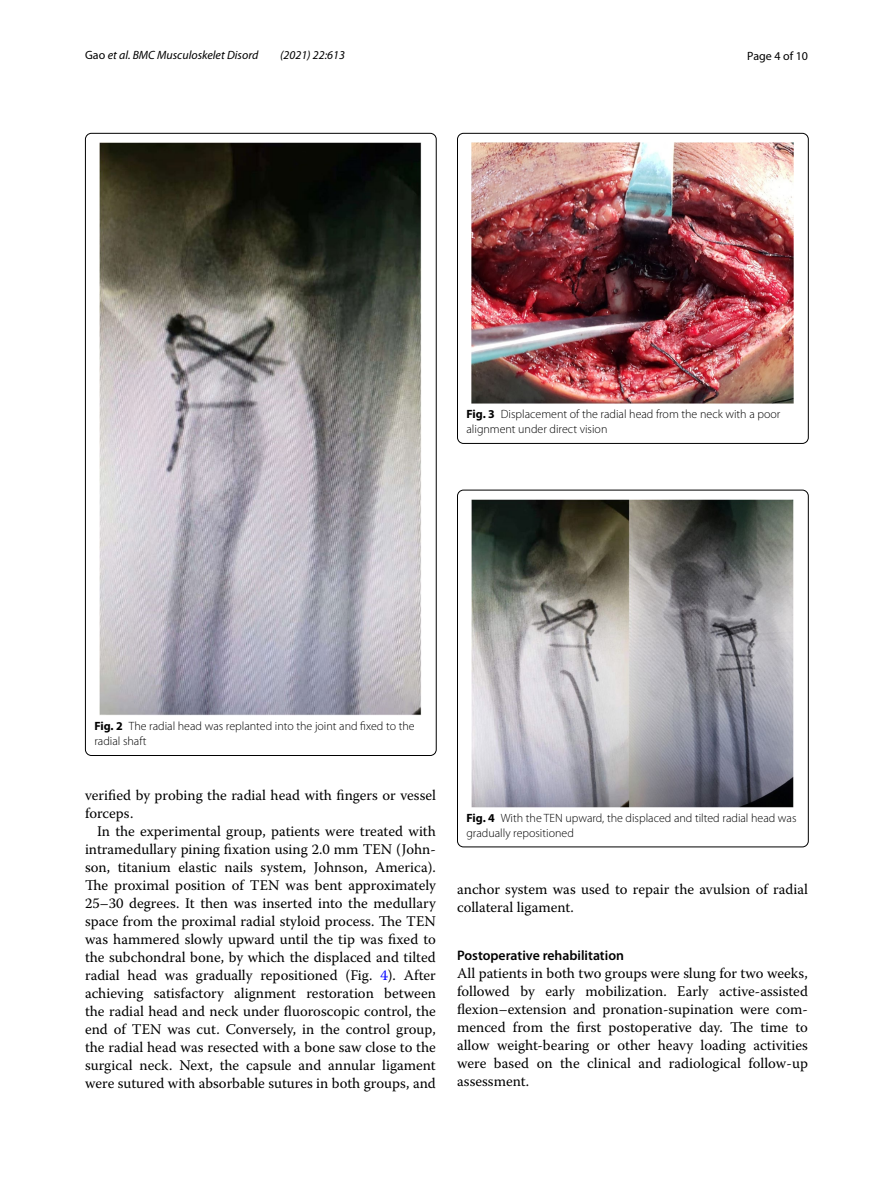
<style>
.page{position:relative;width:893px;height:1187px;background:#fff}
.page>*{position:absolute;margin:0;border:0;box-sizing:border-box;transform-origin:0 0}
.t1{font:14.7px/18px "Warnock Pro";color:#000}
.t2{font:600 13.8px "Myriad Pro";color:#000}
.t3{font:300 12px/15px "Myriad Pro";color:#000}
.t4{font:italic 12px "Myriad Pro";color:#000}
.t5{font:12px "Myriad Pro";color:#000}
.s1{font-style:normal}
.s2{font-weight:700}
.s3{color:#00f}
</style>
<div class="page">
<img style="left:100px;top:142px;width:322px;height:573px">
<img style="left:472px;top:142px;width:322px;height:261px">
<div style="left:457px;top:133px;width:351px;height:310px;border:1px solid #000;border-radius:6px"></div>
<img style="left:472px;top:499px;width:322px;height:308px">
<div style="left:457px;top:490px;width:351px;height:357px;border:1px solid #000;border-radius:6px"></div>
<p class="t4" style="left:85px;top:48px;width:175px"><span class="s1">Gao</span> et al. BMC Musculoskelet Disord</p>
<p class="t4" style="left:280px;top:48px;width:66px">(2021) 22:613</p>
<p class="t5" style="left:747px;top:48px;width:62px">Page 4 of 10</p>
<p class="t3" style="left:466px;top:407px;width:315px"><span class="s2">Fig. 3</span> Displacement of the radial head from the neck with a poor alignment under direct vision</p>
<p class="t3" style="left:94px;top:719px;width:322px"><span class="s2">Fig. 2</span> The radial head was replanted into the joint and fixed to the radial shaft</p>
<p class="t1" style="left:85px;top:785px;width:352px">verified by probing the radial head with fingers or vessel forceps.</p>
<p class="t1" style="left:85px;top:821px;width:352px;text-align:justify;text-indent:12px">In the experimental group, patients were treated with intramedullary pining fixation using 2.0 mm TEN (John&shy;son, titanium elastic nails system, Johnson, America).<br>The proximal position of TEN was bent approximately 25–30 degrees. It then was inserted into the medullary space from the proximal radial styloid process. The TEN was hammered slowly upward until the tip was fixed to the subchondral bone, by which the displaced and tilted radial head was gradually repositioned (Fig. <span class="s3">4</span>). After achieving satisfactory alignment restoration between the radial head and neck under fluoroscopic control, the end of TEN was cut. Conversely, in the control group, the radial head was resected with a bone saw close to the surgical neck. Next, the capsule and annular ligament were sutured with absorbable sutures in both groups, and</p>
<p class="t3" style="left:466px;top:811px;width:332px"><span class="s2">Fig. 4</span> With the TEN upward, the displaced and tilted radial head was gradually repositioned</p>
<p class="t1" style="left:457px;top:879px;width:352px">anchor system was used to repair the avulsion of radial collateral ligament.</p>
<p class="t2" style="left:457px;top:946px;width:168px">Postoperative rehabilitation</p>
<p class="t1" style="left:457px;top:964px;width:352px;text-align:justify">All patients in both two groups were slung for two weeks, followed by early mobilization. Early active-assisted flexion–extension and pronation-supination were com&shy;menced from the first postoperative day. The time to allow weight-bearing or other heavy loading activities were based on the clinical and radiological follow-up assessment.</p>
</div>
